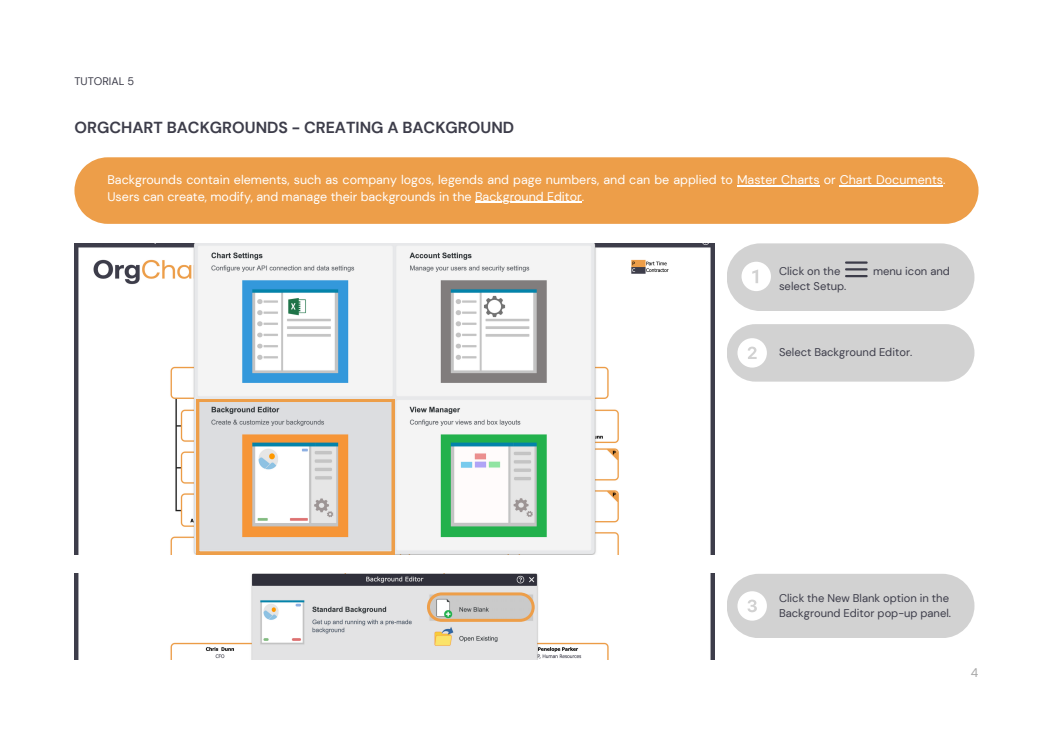
<style>
.page{position:relative;width:1053px;height:744px;background:#fff}
.page>*{position:absolute;margin:0;border:0;box-sizing:border-box;transform-origin:0 0}
.t1{font:700 15.96px "DM Sans";color:#3d3d4a}
.t2{font:12.48px/16.8px "DM Sans";color:#fff}
.t3{font:12.48px "DM Sans";color:#a6a6a6}
.t4{font:11.2px/15px "DM Sans";color:#3d3d4a}
.t5{font:10.96px "DM Sans";color:#3d3d4a}
</style>
<div class="page">
<div style="left:74px;top:157px;width:904px;height:67px;background:#ed9e49"></div>
<svg style="left:727px;top:324px;width:247px;height:58px"></svg>
<svg style="left:727px;top:243px;width:247px;height:68px"></svg>
<img style="left:74px;top:574px;width:640px;height:86px">
<img style="left:74px;top:244px;width:640px;height:310px">
<hr style="left:737px;top:185px;width:82px;height:1px;background:#fff">
<hr style="left:839px;top:185px;width:104px;height:1px;background:#fff">
<hr style="left:475px;top:202px;width:106px;height:1px;background:#fff">
<div style="left:726px;top:574px;width:248px;height:64px;background:#d2d2d2;border-radius:32px"></div>
<svg style="left:737px;top:591px;width:29px;height:30px"></svg>
<svg style="left:74px;top:399px;width:320px;height:155px"></svg>
<svg style="left:427px;top:592px;width:107px;height:30px"></svg>
<p class="t5" style="left:74px;top:74px;width:61px">TUTORIAL 5</p>
<h2 class="t1" style="left:74px;top:118px;width:441px">ORGCHART BACKGROUNDS - CREATING A BACKGROUND</h2>
<p class="t2" style="left:107px;top:171px;width:839px">Backgrounds contain elements, such as company logos, legends and page numbers, and can be applied to Master Charts or Chart Documents.<br>Users can create, modify, and manage their backgrounds in the Background Editor.</p>
<h3 class="t4" style="left:779px;top:263px;width:63px">Click on the</h3>
<h3 class="t4" style="left:873px;top:263px;width:78px">menu icon and</h3>
<h3 class="t4" style="left:779px;top:278px;width:69px">select Setup.</h3>
<p class="t4" style="left:779px;top:345px;width:135px">Select Background Editor.</p>
<p class="t4" style="left:779px;top:590px;width:173px">Click the New Blank option in the<br>Background Editor pop-up panel.</p>
<p class="t3" style="left:970px;top:664px;width:9px">4</p>
</div>
